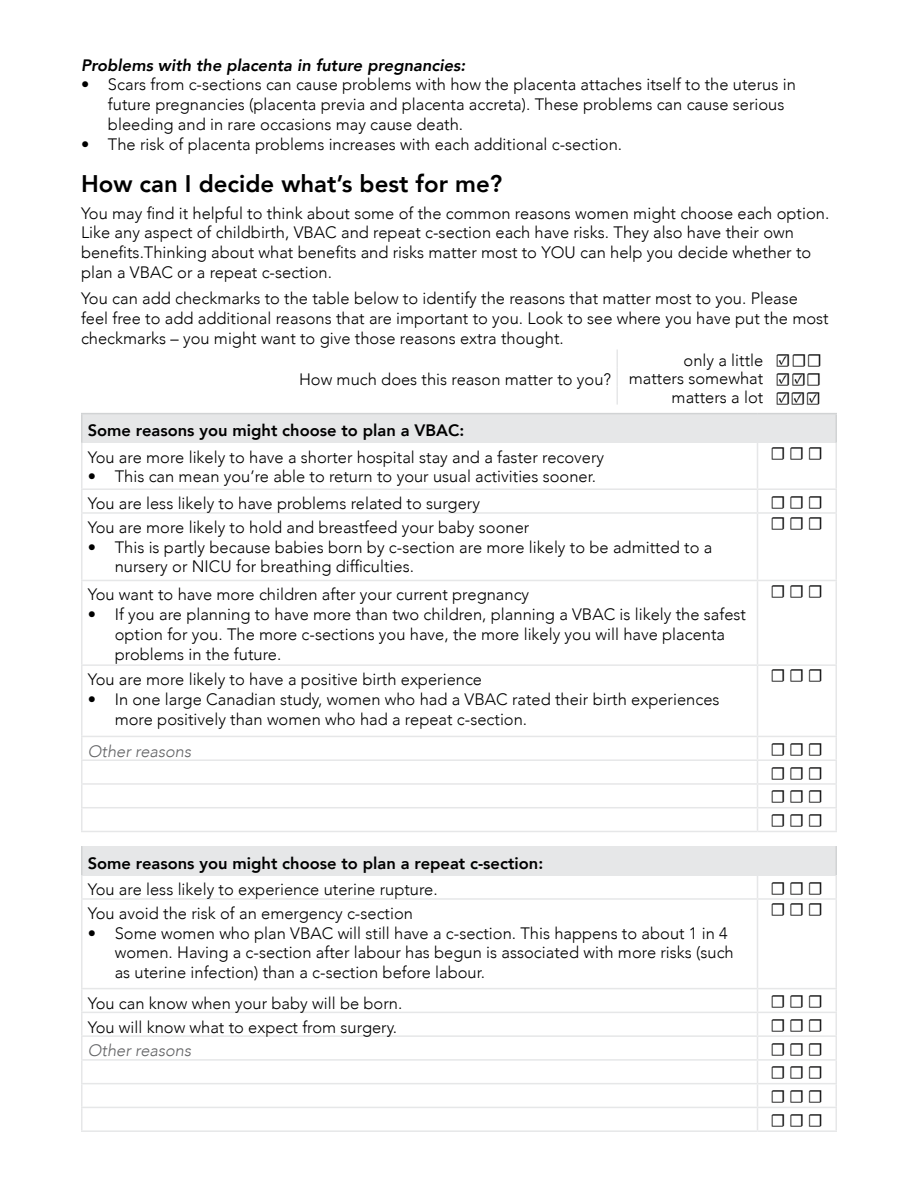
<style>
.page{position:relative;width:918px;height:1188px;background:#fff}
.page>*{position:absolute;margin:0;border:0;box-sizing:border-box;transform-origin:0 0}
.t1{font:800 24px "Avenir";color:#000}
.t2{font:700 condensed 18px/23.7px "Minion Pro";color:#000;text-align:justify}
.t3{font:300 16.5px/19.8px "Avenir";color:#000}
.t4{font:800 16.5px "Avenir";color:#000}
.t5{font:italic 800 16.5px "Avenir";color:#000}
.t6{font:italic 300 16.5px "Avenir";color:#636466}
.s1{font-family:"Minion Pro";font-weight:500;font-size:18px}
.s2{font-family:"Minion Pro";font-weight:700;font-stretch:condensed;font-size:18px}
</style>
<div class="page">
<div style="left:82px;top:414px;width:754px;height:29px;background:#e6e7e8"></div>
<svg style="left:81px;top:414px;width:1px;height:29px"></svg>
<hr style="left:81px;top:413px;width:677px;height:1px;background:#d1d3d4">
<hr style="left:758px;top:413px;width:79px;height:1px;background:#d1d3d4">
<svg style="left:836px;top:414px;width:1px;height:29px"></svg>
<hr style="left:81px;top:443px;width:1px;height:45px;background:#e6e7e8">
<hr style="left:757px;top:443px;width:1px;height:45px;background:#e6e7e8">
<hr style="left:836px;top:443px;width:1px;height:45px;background:#e6e7e8">
<hr style="left:81px;top:488px;width:677px;height:2px;background:#e6e7e8">
<svg style="left:81px;top:490px;width:1px;height:22px"></svg>
<hr style="left:758px;top:488px;width:79px;height:2px;background:#e6e7e8">
<svg style="left:757px;top:490px;width:1px;height:22px"></svg>
<svg style="left:836px;top:490px;width:1px;height:22px"></svg>
<hr style="left:81px;top:512px;width:677px;height:2px;background:#e6e7e8">
<hr style="left:81px;top:514px;width:1px;height:66px;background:#e6e7e8">
<hr style="left:758px;top:512px;width:79px;height:2px;background:#e6e7e8">
<hr style="left:757px;top:514px;width:1px;height:66px;background:#e6e7e8">
<hr style="left:836px;top:514px;width:1px;height:66px;background:#e6e7e8">
<hr style="left:81px;top:580px;width:677px;height:1px;background:#e6e7e8">
<hr style="left:81px;top:581px;width:1px;height:83px;background:#e6e7e8">
<hr style="left:758px;top:580px;width:79px;height:1px;background:#e6e7e8">
<hr style="left:757px;top:581px;width:1px;height:83px;background:#e6e7e8">
<hr style="left:836px;top:581px;width:1px;height:83px;background:#e6e7e8">
<hr style="left:81px;top:664px;width:677px;height:2px;background:#e6e7e8">
<hr style="left:81px;top:666px;width:1px;height:70px;background:#e6e7e8">
<hr style="left:758px;top:664px;width:79px;height:2px;background:#e6e7e8">
<hr style="left:757px;top:666px;width:1px;height:70px;background:#e6e7e8">
<hr style="left:836px;top:666px;width:1px;height:70px;background:#e6e7e8">
<hr style="left:81px;top:736px;width:677px;height:1px;background:#e6e7e8">
<hr style="left:758px;top:736px;width:79px;height:1px;background:#e6e7e8">
<hr style="left:81px;top:759px;width:677px;height:2px;background:#e6e7e8">
<hr style="left:758px;top:759px;width:79px;height:2px;background:#e6e7e8">
<hr style="left:81px;top:783px;width:677px;height:2px;background:#e6e7e8">
<hr style="left:758px;top:783px;width:79px;height:2px;background:#e6e7e8">
<hr style="left:81px;top:807px;width:677px;height:1px;background:#e6e7e8">
<svg style="left:81px;top:737px;width:1px;height:94px"></svg>
<hr style="left:758px;top:807px;width:79px;height:1px;background:#e6e7e8">
<svg style="left:757px;top:737px;width:1px;height:94px"></svg>
<svg style="left:836px;top:737px;width:1px;height:94px"></svg>
<hr style="left:81px;top:831px;width:677px;height:1px;background:#e6e7e8">
<hr style="left:758px;top:831px;width:79px;height:1px;background:#e6e7e8">
<div style="left:82px;top:846px;width:754px;height:29px;background:#e6e7e8"></div>
<svg style="left:81px;top:846px;width:1px;height:52px"></svg>
<svg style="left:757px;top:875px;width:1px;height:23px"></svg>
<svg style="left:836px;top:846px;width:1px;height:52px"></svg>
<hr style="left:81px;top:898px;width:677px;height:2px;background:#e6e7e8">
<hr style="left:81px;top:900px;width:1px;height:88px;background:#e6e7e8">
<hr style="left:758px;top:898px;width:79px;height:2px;background:#e6e7e8">
<hr style="left:757px;top:900px;width:1px;height:88px;background:#e6e7e8">
<hr style="left:836px;top:900px;width:1px;height:88px;background:#e6e7e8">
<hr style="left:81px;top:988px;width:677px;height:1px;background:#e6e7e8">
<hr style="left:758px;top:988px;width:79px;height:1px;background:#e6e7e8">
<hr style="left:81px;top:1012px;width:677px;height:1px;background:#e6e7e8">
<hr style="left:758px;top:1012px;width:79px;height:1px;background:#e6e7e8">
<hr style="left:81px;top:1035px;width:677px;height:2px;background:#e6e7e8">
<hr style="left:758px;top:1035px;width:79px;height:2px;background:#e6e7e8">
<hr style="left:81px;top:1059px;width:677px;height:2px;background:#e6e7e8">
<hr style="left:758px;top:1059px;width:79px;height:2px;background:#e6e7e8">
<hr style="left:81px;top:1083px;width:677px;height:1px;background:#e6e7e8">
<hr style="left:758px;top:1083px;width:79px;height:1px;background:#e6e7e8">
<hr style="left:81px;top:1107px;width:677px;height:1px;background:#e6e7e8">
<svg style="left:81px;top:989px;width:1px;height:141px"></svg>
<hr style="left:758px;top:1107px;width:79px;height:1px;background:#e6e7e8">
<svg style="left:757px;top:989px;width:1px;height:141px"></svg>
<svg style="left:836px;top:989px;width:1px;height:141px"></svg>
<hr style="left:81px;top:1130px;width:677px;height:2px;background:#e6e7e8">
<hr style="left:758px;top:1130px;width:79px;height:2px;background:#e6e7e8">
<svg style="left:616px;top:349px;width:2px;height:56px"></svg>
<p class="t5" style="left:81px;top:55px;width:386px">Problems with the placenta in future pregnancies:</p>
<p class="t3" style="left:108px;top:75px;width:689px;text-indent:-27px">• Scars from c-sections can cause problems with how the placenta attaches itself to the uterus in future pregnancies (placenta previa and placenta accreta). These problems can cause serious bleeding and in rare occasions may cause death.</p>
<p class="t3" style="left:81px;top:134px;width:543px">• The risk of placenta problems increases with each additional c-section.</p>
<h1 class="t1" style="left:81px;top:162px;width:423px">How can I decide what’s best for me?</h1>
<p class="t3" style="left:81px;top:203px;width:750px">You may find it helpful to think about some of the common reasons women might choose each option.<br>Like any aspect of childbirth, VBAC and repeat c-section each have risks. They also have their own benefits.Thinking about what benefits and risks matter most to YOU can help you decide whether to plan a VBAC or a repeat c-section.</p>
<p class="t3" style="left:81px;top:289px;width:749px">You can add checkmarks to the table below to identify the reasons that matter most to you. Please feel free to add additional reasons that are important to you. Look to see where you have put the most checkmarks – you might want to give those reasons extra thought.</p>
<p class="t3" style="left:299px;top:370px;width:314px">How much does this reason matter to you?</p>
<p class="t4" style="left:88px;top:416px;width:378px">Some reasons you might choose to plan a VBAC:</p>
<p class="t3" style="left:88px;top:447px;width:518px">You are more likely to have a shorter hospital stay and a faster recovery</p>
<p class="t3" style="left:88px;top:467px;width:510px">• This can mean you’re able to return to your usual activities sooner.</p>
<p class="t3" style="left:629px;top:351px;width:195px;line-height:18.3px;text-align:right">only a little <span class="s1">☑</span> <span class="s2">☐ ☐ </span>matters somewhat <span class="s1">☑☑</span> <span class="s2">☐ </span>matters a lot <span class="s1">☑☑☑</span></p>
<p class="t2" style="left:771px;top:441px;width:54px">☐ ☐ ☐</p>
<p class="t3" style="left:88px;top:494px;width:394px">You are less likely to have problems related to surgery</p>
<p class="t2" style="left:771px;top:490px;width:54px">☐ ☐ ☐</p>
<p class="t3" style="left:88px;top:517px;width:443px">You are more likely to hold and breastfeed your baby sooner</p>
<p class="t3" style="left:115px;top:537px;width:599px;text-indent:-27px">• This is partly because babies born by c-section are more likely to be admitted to a nursery or NICU for breathing difficulties.</p>
<p class="t2" style="left:771px;top:512px;width:54px">☐ ☐ ☐</p>
<p class="t3" style="left:88px;top:585px;width:443px">You want to have more children after your current pregnancy</p>
<p class="t3" style="left:115px;top:604px;width:633px;text-indent:-27px">• If you are planning to have more than two children, planning a VBAC is likely the safest option for you. The more c-sections you have, the more likely you will have placenta problems in the future.</p>
<p class="t3" style="left:88px;top:669px;width:396px">You are more likely to have a positive birth experience</p>
<p class="t3" style="left:115px;top:689px;width:606px;text-indent:-27px">• In one large Canadian study, women who had a VBAC rated their birth experiences more positively than women who had a repeat c-section.</p>
<p class="t2" style="left:771px;top:579px;width:54px">☐ ☐ ☐</p>
<p class="t2" style="left:771px;top:664px;width:54px">☐ ☐ ☐</p>
<p class="t6" style="left:88px;top:741px;width:105px">Other reasons</p>
<p class="t2" style="left:771px;top:737px;width:54px">☐ ☐ ☐ ☐ ☐ ☐ ☐ ☐ ☐ ☐ ☐ ☐</p>
<p class="t4" style="left:88px;top:848px;width:457px">Some reasons you might choose to plan a repeat c-section:</p>
<p class="t3" style="left:88px;top:880px;width:352px">You are less likely to experience uterine rupture.</p>
<p class="t2" style="left:771px;top:876px;width:54px">☐ ☐ ☐</p>
<p class="t3" style="left:88px;top:903px;width:327px">You avoid the risk of an emergency c-section</p>
<p class="t3" style="left:115px;top:923px;width:621px;text-indent:-27px">• Some women who plan VBAC will still have a c-section. This happens to about 1 in 4 women. Having a c-section after labour has begun is associated with more risks (such as uterine infection) than a c-section before labour.</p>
<p class="t2" style="left:771px;top:898px;width:54px">☐ ☐ ☐</p>
<p class="t3" style="left:88px;top:993px;width:316px">You can know when your baby will be born.</p>
<p class="t2" style="left:771px;top:989px;width:54px">☐ ☐ ☐</p>
<p class="t3" style="left:88px;top:1017px;width:311px">You will know what to expect from surgery.</p>
<p class="t2" style="left:771px;top:1013px;width:54px">☐ ☐ ☐</p>
<p class="t6" style="left:88px;top:1041px;width:105px">Other reasons</p>
<p class="t2" style="left:771px;top:1037px;width:54px">☐ ☐ ☐ ☐ ☐ ☐ ☐ ☐ ☐ ☐ ☐ ☐</p>
</div>
